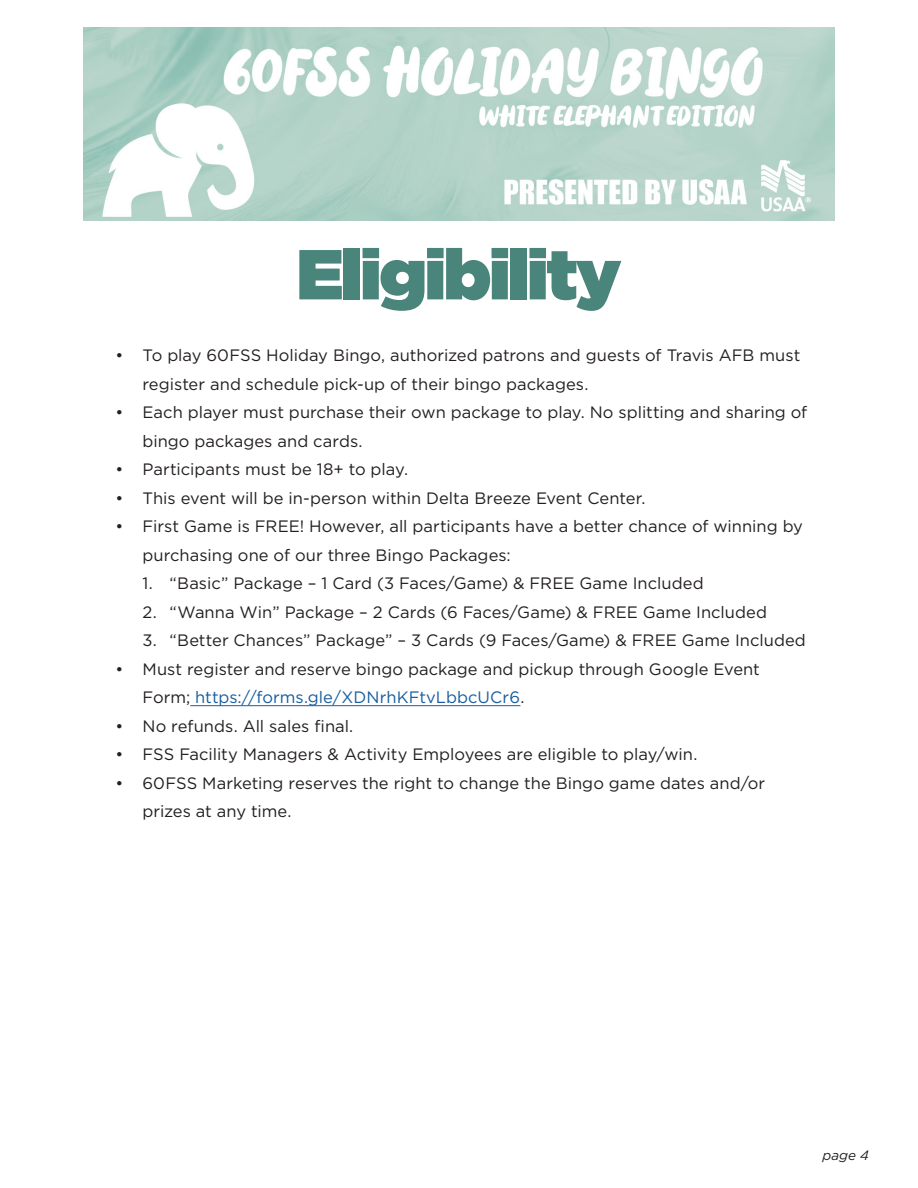
<style>
.page{position:relative;width:918px;height:1188px;background:#fff}
.page>*{position:absolute;margin:0;border:0;box-sizing:border-box;transform-origin:0 0}
.Headline_1{font:900 70.5px "Gotham";letter-spacing:-.03em;color:#4a857b}
.t1{font:16.5px/28.5px "Gotham";color:#231f20}
.t2{font:italic 13.5px "Gotham";color:#231f20}
.s1{color:#175d9e}
</style>
<div class="page">
<img style="left:84px;top:27px;width:750px;height:194px">
<hr style="left:190px;top:705px;width:330px;height:1px;background:#175d9e">
<p class="Headline_1" style="left:297px;top:224px;width:326px">Eligibility</p>
<p class="t1" style="left:142px;top:341px;width:659px;text-indent:-27px">• To play 60FSS Holiday Bingo, authorized patrons and guests of Travis AFB must register and schedule pick-up of their bingo packages.</p>
<p class="t1" style="left:142px;top:398px;width:666px;text-indent:-27px">• Each player must purchase their own package to play. No splitting and sharing of bingo packages and cards.</p>
<p class="t1" style="left:116px;top:455px;width:294px">• Participants must be 18+ to play.</p>
<p class="t1" style="left:116px;top:484px;width:531px">• This event will be in-person within Delta Breeze Event Center.</p>
<p class="t1" style="left:142px;top:512px;width:662px;text-indent:-27px">• First Game is FREE! However, all participants have a better chance of winning by purchasing one of our three Bingo Packages:</p>
<p class="t1" style="left:142px;top:569px;width:563px">1. “Basic” Package – 1 Card (3 Faces/Game) &amp; FREE Game Included</p>
<p class="t1" style="left:142px;top:598px;width:626px">2. “Wanna Win” Package – 2 Cards (6 Faces/Game) &amp; FREE Game Included</p>
<p class="t1" style="left:142px;top:626px;width:665px">3. “Better Chances” Package” – 3 Cards (9 Faces/Game) &amp; FREE Game Included</p>
<p class="t1" style="left:142px;top:655px;width:619px;text-indent:-27px">• Must register and reserve bingo package and pickup through Google Event<br>Form; <span class="s1">https://forms.gle/XDNrhKFtvLbbcUCr6</span>.</p>
<p class="t1" style="left:116px;top:712px;width:239px">• No refunds. All sales final.</p>
<p class="t1" style="left:116px;top:740px;width:583px">• FSS Facility Managers &amp; Activity Employees are eligible to play/win.</p>
<p class="t1" style="left:142px;top:769px;width:624px;text-indent:-27px">• 60FSS Marketing reserves the right to change the Bingo game dates and/or prizes at any time.</p>
<p class="t2" style="left:822px;top:1147px;width:48px">page 4</p>
</div>
